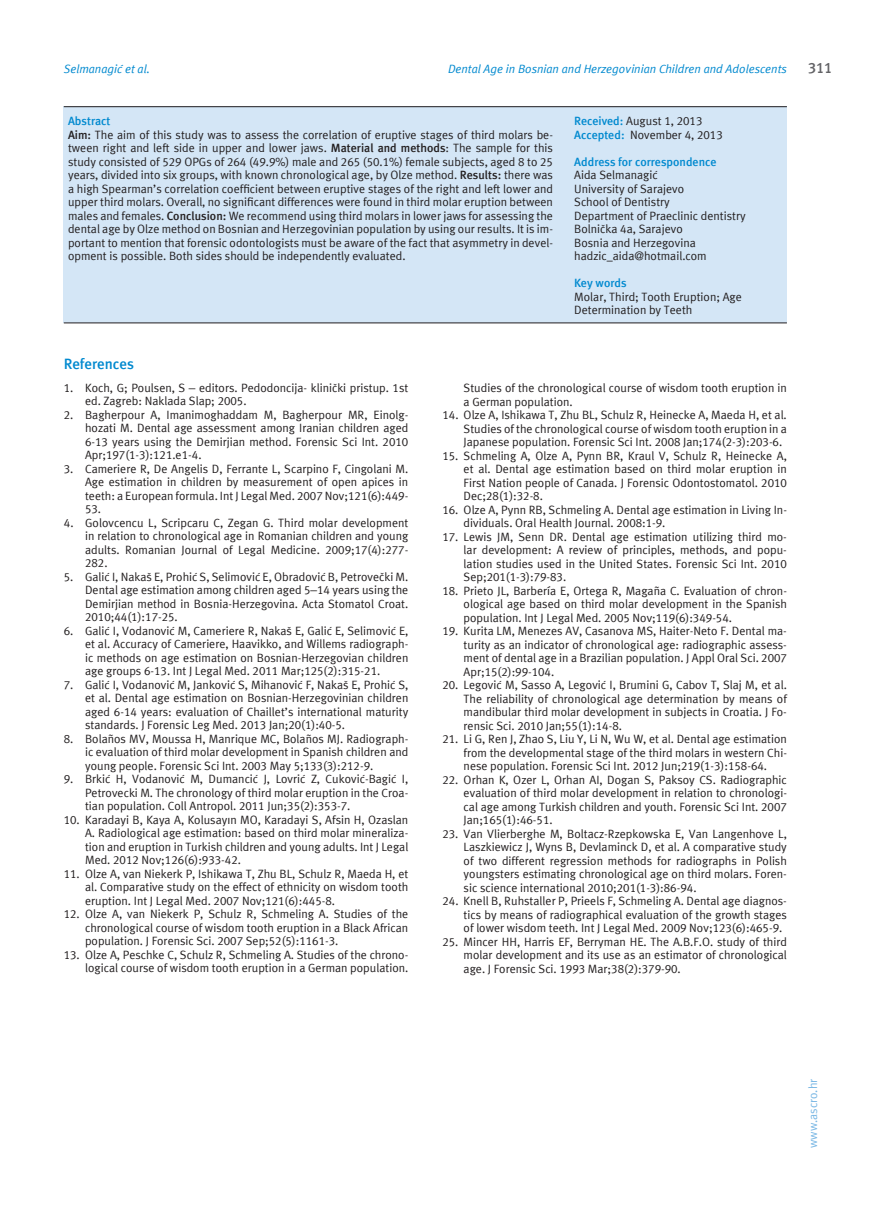
<style>
.page{position:relative;width:872px;height:1212px;background:#fff}
.page>*{position:absolute;margin:0;border:0;box-sizing:border-box;transform-origin:0 0}
.t1{font:700 15px "Meta ASC";color:#0089cf}
.t2{font:700 15px "Meta ASC";color:#636366}
.t3{font:12px/13.5px "Meta ASC";color:#231f20;text-align:justify}
.t4{font:italic 12px "Meta ASC";color:#0089cf}
.t5{font:700 12px "Meta ASC";color:#0089cf}
.t6{font:12px "Meta ASC";color:#77b6e4}
.s1{font-weight:700;color:#0089cf}
.s2{font-weight:700}
</style>
<div class="page">
<div style="left:64px;top:107px;width:723px;height:216px;background:#d4e6f6"></div>
<hr style="left:64px;top:106px;width:723px;height:1px;background:#231f20">
<hr style="left:64px;top:322px;width:723px;height:1px;background:#231f20">
<p class="t4" style="left:64px;top:62px;width:88px">Selmanagić et al.</p>
<p class="t4" style="left:448px;top:62px;width:340px">Dental Age in Bosnian and Herzegovinian Children and Adolescents</p>
<p class="t2" style="left:808px;top:59px;width:26px">311</p>
<p class="t3" style="left:68px;top:114px;width:486px;text-align:left"><span class="s1">Abstract<br></span><span class="s2">Aim:</span> The aim of this study was to assess the correlation of eruptive stages of third molars be&shy;tween right and left side in upper and lower jaws. <span class="s2">Material and methods</span>: The sample for this study consisted of 529 OPGs of 264 (49.9%) male and 265 (50.1%) female subjects, aged 8 to 25 years, divided into six groups, with known chronological age, by Olze method. <span class="s2">Results:</span> there was a high Spearman’s correlation coefficient between eruptive stages of the right and left lower and upper third molars. Overall, no significant differences were found in third molar eruption between males and females. <span class="s2">Conclusion:</span> We recommend using third molars in lower jaws for assessing the dental age by Olze method on Bosnian and Herzegovinian population by using our results. It is im&shy;portant to mention that forensic odontologists must be aware of the fact that asymmetry in devel&shy;opment is possible. Both sides should be independently evaluated.</p>
<p class="t3" style="left:574px;top:114px;width:150px"><span class="s1">Received:</span> August 1, 2013<br><span class="s1">Accepted:</span> November 4, 2013</p>
<p class="t5" style="left:574px;top:154px;width:144px">Address for correspondence</p>
<p class="t3" style="left:574px;top:168px;width:173px;text-align:left">Aida Selmanagić<br>University of Sarajevo<br>School of Dentistry<br>Department of Praeclinic dentistry<br>Bolnička 4a, Sarajevo<br>Bosnia and Herzegovina hadzic_aida@hotmail.com</p>
<p class="t5" style="left:574px;top:276px;width:54px">Key words</p>
<p class="t3" style="left:574px;top:289px;width:169px">Molar, Third; Tooth Eruption; Age<br>Determination by Teeth</p>
<p class="t1" style="left:64px;top:355px;width:72px">References</p>
<p class="t3" style="left:85px;top:380px;width:325px;text-indent:-21px">1. Koch, G; Poulsen, S – editors. Pedodoncija- klinički pristup. 1st ed. Zagreb: Naklada Slap; 2005.</p>
<p class="t3" style="left:85px;top:407px;width:325px;text-indent:-21px">2. Bagherpour A, Imanimoghaddam M, Bagherpour MR, Einolg&shy;hozati M. Dental age assessment among Iranian children aged 6-13 years using the Demirjian method. Forensic Sci Int. 2010<br>Apr;197(1-3):121.e1-4.</p>
<p class="t3" style="left:85px;top:461px;width:325px;text-indent:-21px">3. Cameriere R, De Angelis D, Ferrante L, Scarpino F, Cingolani M.<br>Age estimation in children by measurement of open apices in teeth: a European formula. Int J Legal Med. 2007 Nov;121(6):449- 53.</p>
<p class="t3" style="left:85px;top:515px;width:325px;text-indent:-21px">4. Golovcencu L, Scripcaru C, Zegan G. Third molar development in relation to chronological age in Romanian children and young adults. Romanian Journal of Legal Medicine. 2009;17(4):277- 282.</p>
<p class="t3" style="left:85px;top:569px;width:325px;text-indent:-21px">5. Galić I, Nakaš E, Prohić S, Selimović E, Obradović B, Petrovečki M.<br>Dental age estimation among children aged 5–14 years using the Demirjian method in Bosnia-Herzegovina. Acta Stomatol Croat.<br>2010;44(1):17-25.</p>
<p class="t3" style="left:85px;top:623px;width:325px;text-indent:-21px">6. Galić I, Vodanović M, Cameriere R, Nakaš E, Galić E, Selimović E, et al. Accuracy of Cameriere, Haavikko, and Willems radiograph&shy;ic methods on age estimation on Bosnian-Herzegovian children age groups 6-13. Int J Legal Med. 2011 Mar;125(2):315-21.</p>
<p class="t3" style="left:85px;top:677px;width:325px;text-indent:-21px">7. Galić I, Vodanović M, Janković S, Mihanović F, Nakaš E, Prohić S, et al. Dental age estimation on Bosnian-Herzegovinian children aged 6-14 years: evaluation of Chaillet’s international maturity standards. J Forensic Leg Med. 2013 Jan;20(1):40-5.</p>
<p class="t3" style="left:85px;top:731px;width:325px;text-indent:-21px">8. Bolaños MV, Moussa H, Manrique MC, Bolaños MJ. Radiograph&shy;ic evaluation of third molar development in Spanish children and young people. Forensic Sci Int. 2003 May 5;133(3):212-9.</p>
<p class="t3" style="left:85px;top:772px;width:325px;text-indent:-21px">9. Brkić H, Vodanović M, Dumancić J, Lovrić Z, Cuković-Bagić I, Petrovecki M. The chronology of third molar eruption in the Croa&shy;tian population. Coll Antropol. 2011 Jun;35(2):353-7.</p>
<p class="t3" style="left:85px;top:812px;width:325px;text-indent:-21px">10. Karadayi B, Kaya A, Kolusayın MO, Karadayi S, Afsin H, Ozaslan A. Radiological age estimation: based on third molar mineraliza&shy;tion and eruption in Turkish children and young adults. Int J Legal Med. 2012 Nov;126(6):933-42.</p>
<p class="t3" style="left:85px;top:866px;width:325px;text-indent:-21px">11. Olze A, van Niekerk P, Ishikawa T, Zhu BL, Schulz R, Maeda H, et al. Comparative study on the effect of ethnicity on wisdom tooth eruption. Int J Legal Med. 2007 Nov;121(6):445-8.</p>
<p class="t3" style="left:85px;top:907px;width:325px;text-indent:-21px">12. Olze A, van Niekerk P, Schulz R, Schmeling A. Studies of the chronological course of wisdom tooth eruption in a Black African population. J Forensic Sci. 2007 Sep;52(5):1161-3.</p>
<p class="t3" style="left:64px;top:947px;width:346px;text-align:right">13. Olze A, Peschke C, Schulz R, Schmeling A. Studies of the chrono&shy;logical course of wisdom tooth eruption in a German population.</p>
<p class="t3" style="left:463px;top:381px;width:325px">Studies of the chronological course of wisdom tooth eruption in a German population.</p>
<p class="t3" style="left:463px;top:408px;width:325px;text-indent:-21px">14. Olze A, Ishikawa T, Zhu BL, Schulz R, Heinecke A, Maeda H, et al.<br>Studies of the chronological course of wisdom tooth eruption in a Japanese population. Forensic Sci Int. 2008 Jan;174(2-3):203-6.</p>
<p class="t3" style="left:463px;top:449px;width:325px;text-indent:-21px">15. Schmeling A, Olze A, Pynn BR, Kraul V, Schulz R, Heinecke A, et al. Dental age estimation based on third molar eruption in First Nation people of Canada. J Forensic Odontostomatol. 2010<br>Dec;28(1):32-8.</p>
<p class="t3" style="left:463px;top:503px;width:325px;text-indent:-21px">16. Olze A, Pynn RB, Schmeling A. Dental age estimation in Living In&shy;dividuals. Oral Health Journal. 2008:1-9.</p>
<p class="t3" style="left:463px;top:530px;width:325px;text-indent:-21px">17. Lewis JM, Senn DR. Dental age estimation utilizing third mo&shy;lar development: A review of principles, methods, and popu&shy;lation studies used in the United States. Forensic Sci Int. 2010<br>Sep;201(1-3):79-83.</p>
<p class="t3" style="left:463px;top:584px;width:325px;text-indent:-21px">18. Prieto JL, Barbería E, Ortega R, Magaña C. Evaluation of chron&shy;ological age based on third molar development in the Spanish population. Int J Legal Med. 2005 Nov;119(6):349-54.</p>
<p class="t3" style="left:463px;top:624px;width:325px;text-indent:-21px">19. Kurita LM, Menezes AV, Casanova MS, Haiter-Neto F. Dental ma&shy;turity as an indicator of chronological age: radiographic assess&shy;ment of dental age in a Brazilian population. J Appl Oral Sci. 2007<br>Apr;15(2):99-104.</p>
<p class="t3" style="left:463px;top:678px;width:325px;text-indent:-21px">20. Legović M, Sasso A, Legović I, Brumini G, Cabov T, Slaj M, et al.<br>The reliability of chronological age determination by means of mandibular third molar development in subjects in Croatia. J Fo&shy;rensic Sci. 2010 Jan;55(1):14-8.</p>
<p class="t3" style="left:463px;top:732px;width:325px;text-indent:-21px">21. Li G, Ren J, Zhao S, Liu Y, Li N, Wu W, et al. Dental age estimation from the developmental stage of the third molars in western Chi&shy;nese population. Forensic Sci Int. 2012 Jun;219(1-3):158-64.</p>
<p class="t3" style="left:463px;top:773px;width:325px;text-indent:-21px">22. Orhan K, Ozer L, Orhan AI, Dogan S, Paksoy CS. Radiographic evaluation of third molar development in relation to chronologi&shy;cal age among Turkish children and youth. Forensic Sci Int. 2007<br>Jan;165(1):46-51.</p>
<p class="t3" style="left:463px;top:827px;width:325px;text-indent:-21px">23. Van Vlierberghe M, Boltacz-Rzepkowska E, Van Langenhove L, Laszkiewicz J, Wyns B, Devlaminck D, et al. A comparative study of two different regression methods for radiographs in Polish youngsters estimating chronological age on third molars. Foren&shy;sic science international 2010;201(1-3):86-94.</p>
<p class="t3" style="left:463px;top:894px;width:325px;text-indent:-21px">24. Knell B, Ruhstaller P, Prieels F, Schmeling A. Dental age diagnos&shy;tics by means of radiographical evaluation of the growth stages of lower wisdom teeth. Int J Legal Med. 2009 Nov;123(6):465-9.</p>
<p class="t3" style="left:463px;top:935px;width:325px;text-indent:-21px">25. Mincer HH, Harris EF, Berryman HE. The A.B.F.O. study of third molar development and its use as an estimator of chronological age. J Forensic Sci. 1993 Mar;38(2):379-90.</p>
<p class="t6" style="left:806px;top:1148px;width:71px;rotate:-90deg">www.ascro.hr</p>
</div>
